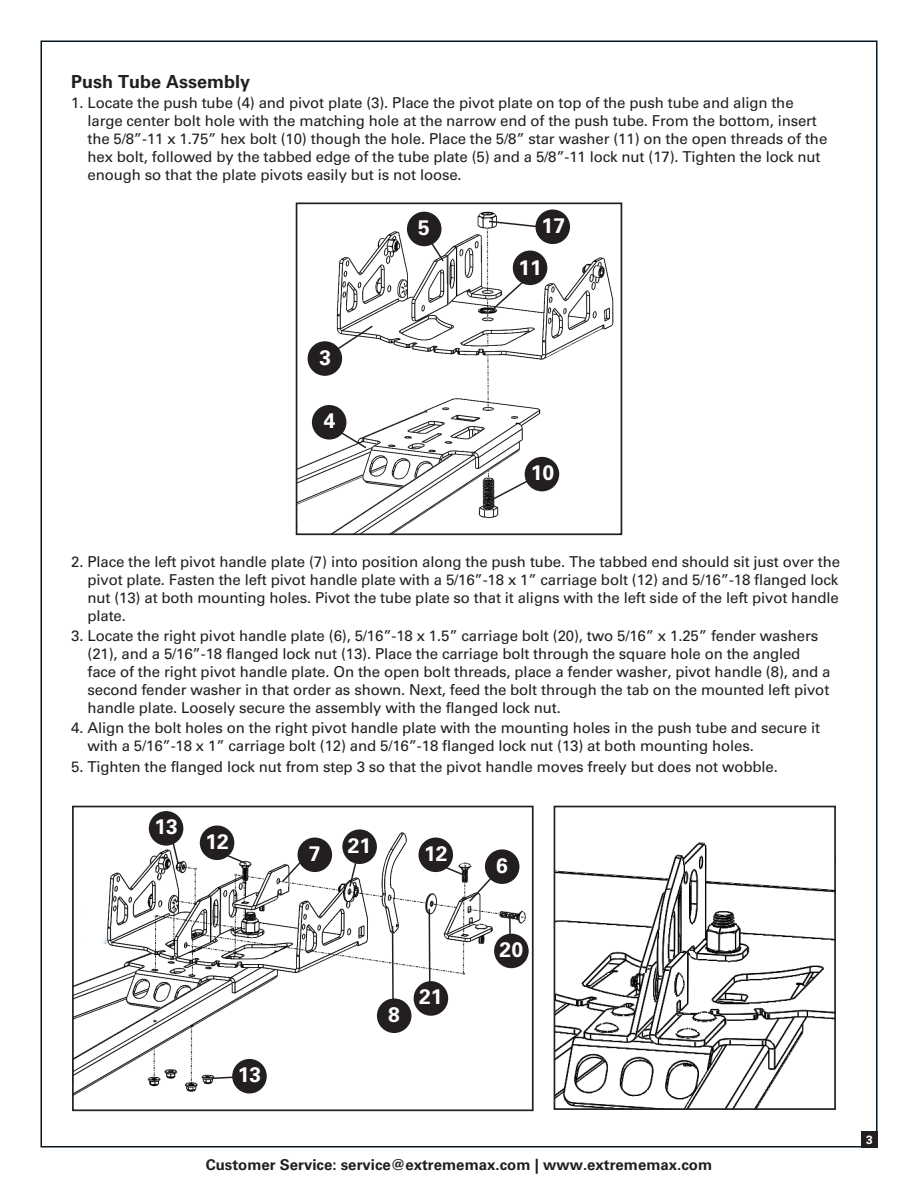
<style>
.page{position:relative;width:918px;height:1188px;background:#fff}
.page>*{position:absolute;margin:0;border:0;box-sizing:border-box;transform-origin:0 0}
.t1{font:700 21px "Univers";color:#fff}
.t2{font:700 18px "Univers";color:#231f20}
.t3{font:15px/18px "Univers";letter-spacing:-.01em;color:#231f20}
.t4{font:700 15px "Univers";color:#231f20}
.t5{font:700 12px "Univers";color:#fff}
</style>
<div class="page">
<div style="left:861px;top:1131px;width:17px;height:17px;background:#231f20"></div>
<img style="left:75px;top:811px;width:454px;height:284px">
<div style="left:72px;top:806px;width:462px;height:305px;border:2px solid #231f20"></div>
<img style="left:557px;top:842px;width:276px;height:265px">
<div style="left:554px;top:806px;width:282px;height:304px;border:2px solid #231f20"></div>
<img style="left:299px;top:209px;width:315px;height:323px">
<div style="left:296px;top:202px;width:326px;height:333px;border:2px solid #231f20"></div>
<svg style="left:490px;top:473px;width:51px;height:29px"></svg>
<svg style="left:319px;top:324px;width:55px;height:38px"></svg>
<svg style="left:423px;top:231px;width:22px;height:32px"></svg>
<svg style="left:324px;top:421px;width:44px;height:29px"></svg>
<svg style="left:491px;top:274px;width:40px;height:37px"></svg>
<svg style="left:487px;top:220px;width:49px;height:10px"></svg>
<div style="left:525px;top:457px;width:34px;height:34px;background:#231f20;border-radius:50%"></div>
<div style="left:308px;top:341px;width:34px;height:35px;background:#231f20;border-radius:50%"></div>
<div style="left:312px;top:405px;width:34px;height:35px;background:#231f20;border-radius:50%"></div>
<div style="left:513px;top:251px;width:34px;height:34px;background:#231f20;border-radius:50%"></div>
<div style="left:535px;top:210px;width:35px;height:34px;background:#231f20;border-radius:50%"></div>
<div style="left:407px;top:212px;width:35px;height:34px;background:#231f20;border-radius:50%"></div>
<svg style="left:348px;top:860px;width:14px;height:28px"></svg>
<svg style="left:391px;top:925px;width:4px;height:73px"></svg>
<svg style="left:210px;top:1075px;width:22px;height:5px"></svg>
<svg style="left:170px;top:839px;width:10px;height:27px"></svg>
<svg style="left:428px;top:861px;width:84px;height:140px"></svg>
<svg style="left:216px;top:849px;width:32px;height:16px"></svg>
<svg style="left:280px;top:846px;width:36px;height:38px"></svg>
<div style="left:485px;top:849px;width:34px;height:35px;background:#231f20;border-radius:50%"></div>
<div style="left:494px;top:934px;width:35px;height:34px;background:#231f20;border-radius:50%"></div>
<div style="left:414px;top:981px;width:34px;height:35px;background:#231f20;border-radius:50%"></div>
<div style="left:342px;top:829px;width:35px;height:35px;background:#231f20;border-radius:50%"></div>
<div style="left:377px;top:998px;width:34px;height:35px;background:#231f20;border-radius:50%"></div>
<div style="left:232px;top:1059px;width:35px;height:35px;background:#231f20;border-radius:50%"></div>
<div style="left:149px;top:811px;width:34px;height:35px;background:#231f20;border-radius:50%"></div>
<div style="left:418px;top:838px;width:35px;height:34px;background:#231f20;border-radius:50%"></div>
<div style="left:200px;top:826px;width:34px;height:34px;background:#231f20;border-radius:50%"></div>
<div style="left:298px;top:838px;width:34px;height:34px;background:#231f20;border-radius:50%"></div>
<p class="t2" style="left:71px;top:71px;width:181px">Push Tube Assembly</p>
<p class="t3" style="left:88px;top:94px;width:741px;text-indent:-16px">1. Locate the push tube (4) and pivot plate (3). Place the pivot plate on top of the push tube and align the large center bolt hole with the matching hole at the narrow end of the push tube. From the bottom, insert the 5/8”-11 x 1.75” hex bolt (10) though the hole. Place the 5/8” star washer (11) on the open threads of the hex bolt, followed by the tabbed edge of the tube plate (5) and a 5/8”-11 lock nut (17). Tighten the lock nut enough so that the plate pivots easily but is not loose.</p>
<h1 class="t1" style="left:418px;top:215px;width:13px">5</h1>
<h1 class="t1" style="left:542px;top:213px;width:25px">17</h1>
<h1 class="t1" style="left:320px;top:345px;width:13px">3</h1>
<h1 class="t1" style="left:324px;top:409px;width:13px">4</h1>
<h1 class="t1" style="left:518px;top:255px;width:25px">11</h1>
<h1 class="t1" style="left:531px;top:460px;width:25px">10</h1>
<p class="t3" style="left:88px;top:553px;width:754px;text-align:justify;text-indent:-16px">2. Place the left pivot handle plate (7) into position along the push tube. The tabbed end should sit just over the pivot plate. Fasten the left pivot handle plate with a 5/16”-18 x 1” carriage bolt (12) and 5/16”-18 flanged lock nut (13) at both mounting holes. Pivot the tube plate so that it aligns with the left side of the left pivot handle plate.</p>
<p class="t3" style="left:88px;top:627px;width:744px;text-indent:-16px">3. Locate the right pivot handle plate (6), 5/16”-18 x 1.5” carriage bolt (20), two 5/16” x 1.25” fender washers (21), and a 5/16”-18 flanged lock nut (13). Place the carriage bolt through the square hole on the angled face of the right pivot handle plate. On the open bolt threads, place a fender washer, pivot handle (8), and a second fender washer in that order as shown. Next, feed the bolt through the tab on the mounted left pivot handle plate. Loosely secure the assembly with the flanged lock nut.</p>
<p class="t3" style="left:88px;top:719px;width:734px;text-indent:-16px">4. Align the bolt holes on the right pivot handle plate with the mounting holes in the push tube and secure it with a 5/16”-18 x 1” carriage bolt (12) and 5/16”-18 flanged lock nut (13) at both mounting holes.</p>
<p class="t3" style="left:71px;top:757px;width:708px">5. Tighten the flanged lock nut from step 3 so that the pivot handle moves freely but does not wobble.</p>
<h1 class="t1" style="left:154px;top:815px;width:25px">13</h1>
<h1 class="t1" style="left:205px;top:829px;width:25px">12</h1>
<h1 class="t1" style="left:309px;top:841px;width:13px">7</h1>
<h1 class="t1" style="left:348px;top:833px;width:25px">21</h1>
<h1 class="t1" style="left:424px;top:841px;width:25px">12</h1>
<h1 class="t1" style="left:496px;top:853px;width:13px">6</h1>
<h1 class="t1" style="left:238px;top:1063px;width:25px">13</h1>
<h1 class="t1" style="left:388px;top:1002px;width:13px">8</h1>
<h1 class="t1" style="left:419px;top:985px;width:25px">21</h1>
<h1 class="t1" style="left:500px;top:937px;width:25px">20</h1>
<p class="t4" style="left:206px;top:1156px;width:508px">Customer Service: service@extrememax.com | www.extrememax.com</p>
<p class="t5" style="left:866px;top:1133px;width:8px">3</p>
</div>
